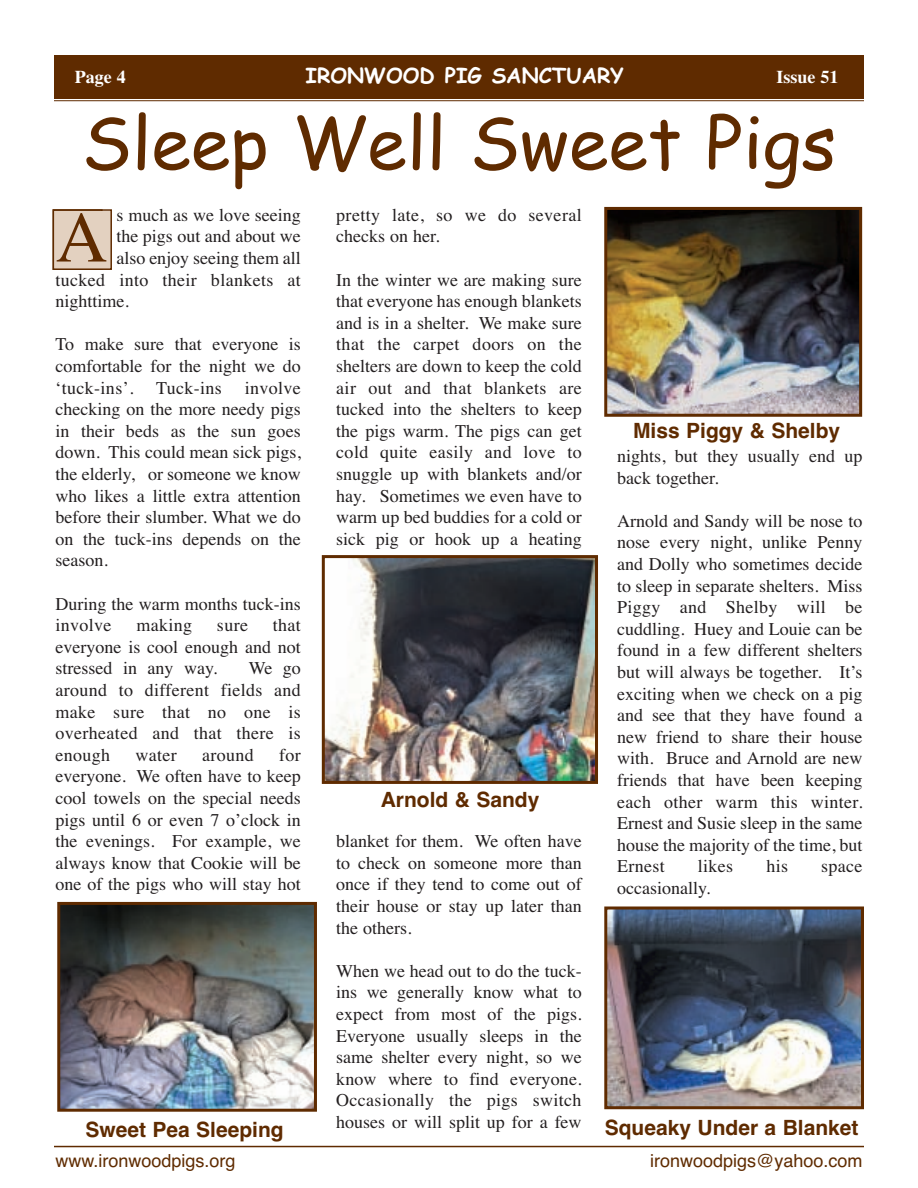
<style>
.page{position:relative;width:918px;height:1188px;background:#fff}
.page>*{position:absolute;margin:0;border:0;box-sizing:border-box;transform-origin:0 0}
.t1{font:72px "Comic Sans MS";color:#5f2b00}
.t2{font:72px "Times";color:#5f2b00}
.t3{font:700 21px "Helvetica";color:#5f2b00}
.t4{font:700 21px "Comic Sans MS";color:#fff}
.t5{font:18px/21.6px "Times";color:#231f20;text-align:justify}
.t6{font:18px/21.6px "Times";letter-spacing:.02em;color:#231f20}
.t7{font:18px "Helvetica";color:#5f2b00}
.t8{font:700 18px "Times";color:#fff}
</style>
<div class="page">
<img style="left:608px;top:211px;width:250px;height:202px">
<div style="left:604px;top:207px;width:258px;height:210px;border:3px solid #5f2b00"></div>
<img style="left:326px;top:559px;width:268px;height:221px">
<div style="left:322px;top:555px;width:276px;height:229px;border:3px solid #5f2b00"></div>
<div style="left:54px;top:56px;width:810px;height:43px;background:#5f2b00"></div>
<hr style="left:54px;top:100px;width:810px;height:1px;background:#5f2b00">
<hr style="left:54px;top:1146px;width:810px;height:1px;background:#5f2b00">
<div style="left:54px;top:211px;width:56px;height:57px;background:#e3d1c0"></div>
<div style="left:53px;top:209px;width:59px;height:61px;border:2px solid #5f2b00"></div>
<img style="left:608px;top:911px;width:252px;height:194px">
<div style="left:604px;top:907px;width:260px;height:202px;border:3px solid #5f2b00"></div>
<img style="left:61px;top:906px;width:252px;height:202px">
<div style="left:57px;top:902px;width:260px;height:210px;border:3px solid #5f2b00"></div>
<p class="t8" style="left:75px;top:66px;width:52px">Page 4</p>
<p class="t4" style="left:306px;top:63px;width:320px">IRONWOOD PIG SANCTUARY</p>
<p class="t8" style="left:777px;top:66px;width:63px">Issue 51</p>
<h1 class="t1" style="left:82px;top:102px;width:756px">Sleep Well Sweet Pigs</h1>
<p class="t6" style="left:336px;top:204px;width:247px">pretty late, so we do several checks on her.</p>
<p class="t5" style="left:336px;top:269px;width:247px">In the winter we are making sure that everyone has enough blankets and is in a shelter. We make sure that the carpet doors on the shelters are down to keep the cold air out and that blankets are tucked into the shelters to keep the pigs warm. The pigs can get cold quite easily and love to snuggle up with blankets and/or hay. Sometimes we even have to warm up bed buddies for a cold or sick pig or hook up a heating</p>
<p class="t5" style="left:116px;top:204px;width:186px">s much as we love seeing</p>
<p class="t5" style="left:116px;top:225px;width:186px">the pigs out and about we</p>
<p class="t5" style="left:116px;top:247px;width:186px">also enjoy seeing them all</p>
<p class="t6" style="left:55px;top:269px;width:247px">tucked into their blankets at</p>
<p class="t5" style="left:55px;top:290px;width:75px">nighttime.</p>
<p class="t5" style="left:55px;top:333px;width:247px">To make sure that everyone is comfortable for the night we do ‘tuck-ins’.</p>
<h1 class="t2" style="left:56px;top:195px;width:53px">A</h1>
<p class="t5" style="left:55px;top:377px;width:247px;text-indent:189px">involve checking on the more needy pigs in their beds as the sun goes down. This could mean sick pigs, the elderly, or someone we know who likes a little extra attention before their slumber. What we do on the tuck-ins depends on the season.</p>
<p class="t5" style="left:55px;top:593px;width:247px">During the warm months tuck-ins involve</p>
<p class="t5" style="left:156px;top:377px;width:67px">Tuck-ins</p>
<p class="t3" style="left:633px;top:418px;width:209px">Miss Piggy &amp; Shelby</p>
<p class="t5" style="left:617px;top:445px;width:247px">nights, but they usually end up back together.</p>
<p class="t5" style="left:617px;top:510px;width:247px">Arnold and Sandy will be nose to nose every night, unlike Penny and Dolly who sometimes decide to sleep in separate shelters. Miss Piggy and Shelby will be cuddling. Huey and Louie can be found in a few different shelters but will always be together. It’s exciting when we check on a pig and see that they have found a new friend to share their house with. Bruce and Arnold are new friends that have been keeping each other warm this winter.<br>Ernest and Susie sleep in the same house the majority of the time, but Ernest</p>
<p class="t5" style="left:55px;top:614px;width:247px;text-indent:217px">that everyone is cool enough and not stressed in any way.</p>
<p class="t5" style="left:136px;top:614px;width:57px">making</p>
<p class="t5" style="left:217px;top:614px;width:33px">sure</p>
<p class="t5" style="left:55px;top:657px;width:247px;text-indent:193px">We go around to different fields and make sure that no one is overheated and that there is enough</p>
<p class="t5" style="left:55px;top:744px;width:247px;text-indent:224px">for everyone. We often have to keep cool towels on the special needs pigs until 6 or even 7 o’clock in the evenings. For example, we always know that Cookie will be one of the pigs who will stay hot</p>
<p class="t5" style="left:136px;top:744px;width:43px">water</p>
<p class="t5" style="left:202px;top:744px;width:53px">around</p>
<p class="t3" style="left:381px;top:787px;width:160px">Arnold &amp; Sandy</p>
<p class="t5" style="left:336px;top:830px;width:247px">blanket for them. We often have to check on someone more than once if they tend to come out of their house or stay up later than the others.</p>
<p class="t5" style="left:336px;top:960px;width:247px">When we head out to do the tuck&shy;ins we generally know what to expect from most of the pigs.<br>Everyone usually sleeps in the same shelter every night, so we know where to find everyone.<br>Occasionally the pigs switch houses or will split up for a few</p>
<p class="t5" style="left:698px;top:855px;width:37px">likes</p>
<p class="t5" style="left:766px;top:855px;width:23px">his</p>
<p class="t5" style="left:821px;top:855px;width:43px">space</p>
<p class="t5" style="left:617px;top:877px;width:95px">occasionally.</p>
<p class="t3" style="left:85px;top:1118px;width:200px">Sweet Pea Sleeping</p>
<p class="t3" style="left:605px;top:1115px;width:255px">Squeaky Under a Blanket</p>
<p class="t7" style="left:56px;top:1150px;width:182px">www.ironwoodpigs.org</p>
<p class="t7" style="left:650px;top:1150px;width:214px">ironwoodpigs@yahoo.com</p>
</div>
